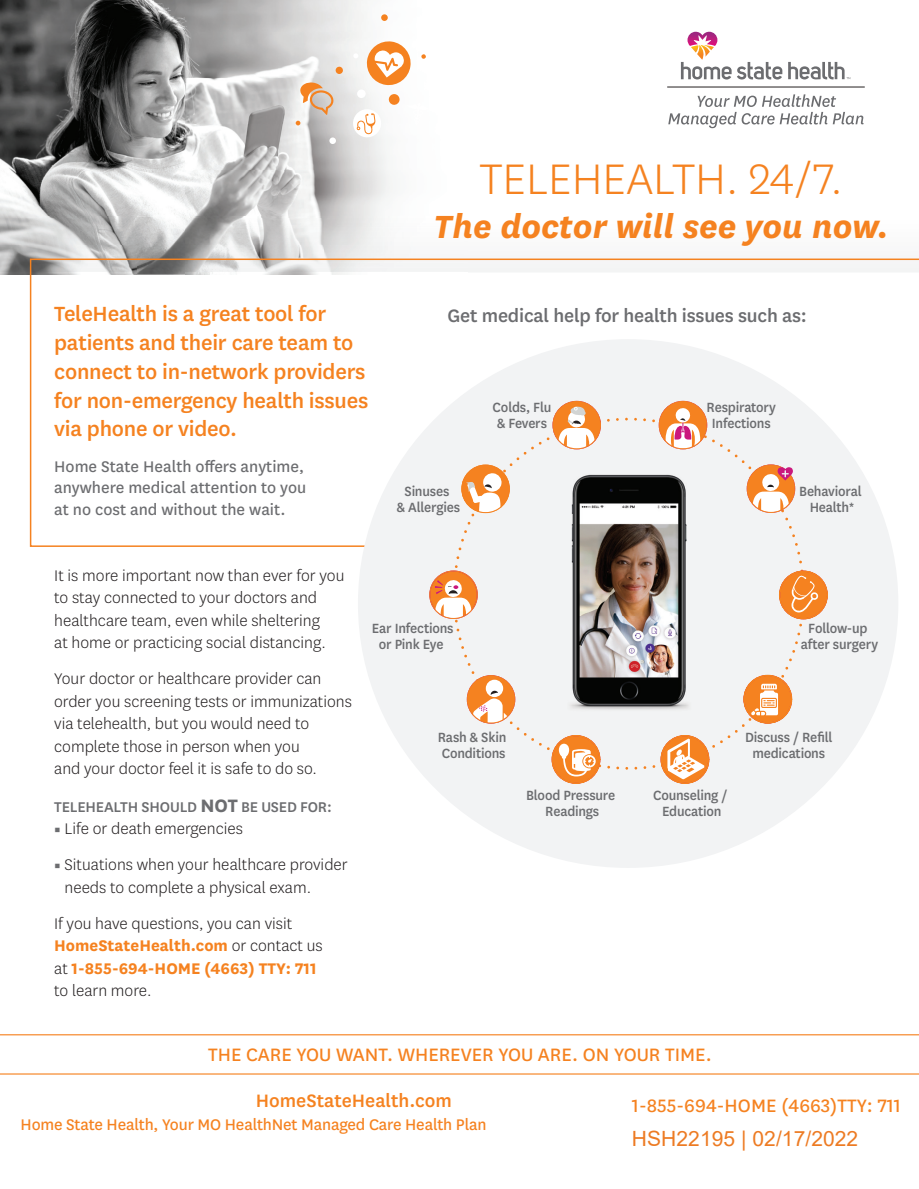
<style>
.page{position:relative;width:919px;height:1189px;background:#fff}
.page>*{position:absolute;margin:0;border:0;box-sizing:border-box;transform-origin:0 0}
.t1{font:300 49.95px "Centene Sans";color:#f58220}
.t2{font:italic 700 37.5px "Centene Sans";color:#f58220}
.t3{font:500 24px/28.8px "Centene Sans";letter-spacing:-.01em;color:#f58220}
.t4{font:21px "Centene Sans";color:#f58220}
.t5{font:500 21px "Centene Sans";letter-spacing:-.01em;color:#6c6d70}
.t6{font:500 21px "Centene Sans";color:#f58220}
.t7{font:21px "Arial";letter-spacing:.005em;color:#ed7b23}
.t8{font:300 18px/22.5px "Centene Sans";color:#231f20}
.t9{font:18px/21.6px "Centene Sans";color:#6c6d70}
.t10{font:18px "Centene Sans";letter-spacing:-.01em;color:#f58220}
.t11{font:500 16.5px "Centene Sans";letter-spacing:-.01em;color:#6c6d70}
.t12{font:500 15.6px/15.6px "Centene Sans";letter-spacing:-.015em;color:#6c6d70;text-align:center;scale:.95 1}
.s1{font-weight:700;font-size:21px}
.s2{font-weight:400;font-size:13.5px;color:#6c6d70}
.s3{font-weight:700;color:#f58220}
</style>
<div class="page">
<img style="left:0;top:0;width:393px;height:275px">
<img style="left:0;top:216px;width:185px;height:58px">
<img style="left:136px;top:218px;width:49px;height:40px">
<svg style="left:185px;top:216px;width:212px;height:42px"></svg>
<svg style="left:680px;top:31px;width:102px;height:49px"></svg>
<svg style="left:788px;top:62px;width:62px;height:18px"></svg>
<svg style="left:668px;top:94px;width:195px;height:34px"></svg>
<svg style="left:365px;top:40px;width:46px;height:46px"></svg>
<svg style="left:352px;top:108px;width:30px;height:30px"></svg>
<div style="left:335px;top:66px;width:8px;height:8px;background:#f58220;border-radius:50%"></div>
<div style="left:329px;top:137px;width:7px;height:7px;background:#fff;border-radius:50%"></div>
<svg style="left:295px;top:82px;width:39px;height:44px"></svg>
<svg style="left:388px;top:94px;width:12px;height:11px"></svg>
<div style="left:357px;top:89px;width:9px;height:9px;background:#fff;border-radius:50%"></div>
<svg style="left:353px;top:53px;width:5px;height:6px"></svg>
<div style="left:381px;top:14px;width:7px;height:7px;background:#f58220;border-radius:50%"></div>
<svg style="left:421px;top:54px;width:5px;height:5px"></svg>
<hr style="left:0;top:1034px;width:918px;height:1px;background:#f58220">
<hr style="left:0;top:1073px;width:918px;height:1px;background:#f58220">
<svg style="left:29px;top:258px;width:889px;height:289px"></svg>
<div style="left:358px;top:339px;width:540px;height:528px;background:#f2f3f4;border-radius:50%"></div>
<svg style="left:454px;top:418px;width:349px;height:351px"></svg>
<img style="left:565px;top:468px;width:127px;height:247px">
<div style="left:553px;top:401px;width:47px;height:48px;background:#f58220;border-radius:24px"></div>
<svg style="left:558px;top:406px;width:37px;height:43px"></svg>
<div style="left:552px;top:401px;width:49px;height:48px;border:1px solid #f58220;border-radius:50%"></div>
<div style="left:462px;top:465px;width:47px;height:47px;background:#f58220;border-radius:24px"></div>
<svg style="left:465px;top:472px;width:37px;height:40px"></svg>
<div style="left:461px;top:464px;width:48px;height:49px;border:1px solid #f58220;border-radius:50%"></div>
<div style="left:659px;top:401px;width:47px;height:47px;background:#f58220;border-radius:24px"></div>
<svg style="left:665px;top:407px;width:35px;height:41px"></svg>
<div style="left:658px;top:401px;width:49px;height:48px;border:1px solid #f58220;border-radius:50%"></div>
<div style="left:467px;top:675px;width:47px;height:47px;background:#f58220;border-radius:24px"></div>
<div style="left:485px;top:679px;width:18px;height:18px;background:#fff;border-radius:50%"></div>
<svg style="left:473px;top:690px;width:41px;height:32px"></svg>
<div style="left:467px;top:675px;width:48px;height:48px;border:1px solid #f58220;border-radius:50%"></div>
<div style="left:747px;top:465px;width:47px;height:47px;background:#f58220;border-radius:24px"></div>
<div style="left:746px;top:464px;width:49px;height:49px;border:1px solid #f58220;border-radius:50%"></div>
<svg style="left:752px;top:467px;width:40px;height:45px"></svg>
<svg style="left:429px;top:570px;width:49px;height:49px"></svg>
<svg style="left:778px;top:570px;width:50px;height:50px"></svg>
<svg style="left:742px;top:674px;width:50px;height:50px"></svg>
<svg style="left:551px;top:734px;width:49px;height:50px"></svg>
<svg style="left:660px;top:734px;width:49px;height:50px"></svg>
<svg style="left:676px;top:749px;width:6px;height:7px"></svg>
<hr style="left:667px;top:87px;width:197px;height:1px;background:#231f20">
<p class="t3" style="left:54px;top:298px;width:315px">TeleHealth is a great tool for patients and their care team to connect to in-network providers for non-emergency health issues via phone or video.</p>
<p class="t9" style="left:54px;top:454px;width:253px">Home State Health offers anytime, anywhere medical attention to you at no cost and without the wait.</p>
<h1 class="t1" style="left:479px;top:147px;width:365px">TELEHEALTH. 24/7.</h1>
<h2 class="t2" style="left:433px;top:201px;width:456px">The doctor will see you now.</h2>
<p class="t5" style="left:447px;top:301px;width:361px">Get medical help for health issues such as:</p>
<p class="t12" style="left:397px;top:482px;width:68px">Sinuses<br>&amp; Allergies</p>
<p class="t12" style="left:492px;top:399px;width:63px;text-align:left">Colds, Flu &amp; Fevers</p>
<p class="t12" style="left:706px;top:399px;width:74px">Respiratory<br>Infections</p>
<p class="t12" style="left:799px;top:482px;width:67px">Behavioral<br>Health*</p>
<p class="t8" style="left:54px;top:563px;width:292px">It is more important now than ever for you to stay connected to your doctors and healthcare team, even while sheltering<br>at home or practicing social distancing.</p>
<p class="t8" style="left:54px;top:667px;width:299px">Your doctor or healthcare provider can order you screening tests or immunizations via telehealth, but you would need to complete those in person when you<br>and your doctor feel it is safe to do so.</p>
<p class="t11" style="left:54px;top:795px;width:279px">TELEHEALTH SHOULD <span class="s1">NOT</span> BE USED FOR:</p>
<p class="t8" style="left:54px;top:817px;width:190px"><span class="s2">▪</span> Life or death emergencies</p>
<p class="t8" style="left:65px;top:853px;width:284px;text-indent:-10px"><span class="s2">▪</span> Situations when your healthcare provider needs to complete a physical exam.</p>
<p class="t8" style="left:54px;top:911px;width:270px">If you have questions, you can visit<br><span class="s3">HomeStateHealth.com</span> or contact us at <span class="s3">1-855-694-HOME (4663) TTY: 711 </span>to learn more.</p>
<p class="t12" style="left:372px;top:619px;width:87px">Ear Infections or Pink Eye</p>
<p class="t12" style="left:800px;top:619px;width:83px">Follow-up after surgery</p>
<p class="t12" style="left:437px;top:728px;width:74px;text-align:left">Rash &amp; Skin<br>Conditions</p>
<p class="t12" style="left:526px;top:786px;width:95px">Blood Pressure<br>Readings</p>
<p class="t12" style="left:653px;top:786px;width:80px">Counseling /<br>Education</p>
<p class="t12" style="left:745px;top:728px;width:93px">Discuss / Refill medications</p>
<p class="t4" style="left:208px;top:1040px;width:505px">THE CARE YOU WANT. WHEREVER YOU ARE. ON YOUR TIME.</p>
<p class="t6" style="left:256px;top:1086px;width:198px">HomeStateHealth.com</p>
<p class="t10" style="left:21px;top:1112px;width:467px">Home State Health, Your MO HealthNet Managed Care Health Plan</p>
<p class="t4" style="left:632px;top:1091px;width:270px">1-855-694-HOME (4663)TTY: 711</p>
<p class="t7" style="left:632px;top:1123px;width:228px">HSH22195 | 02/17/2022</p>
</div>
